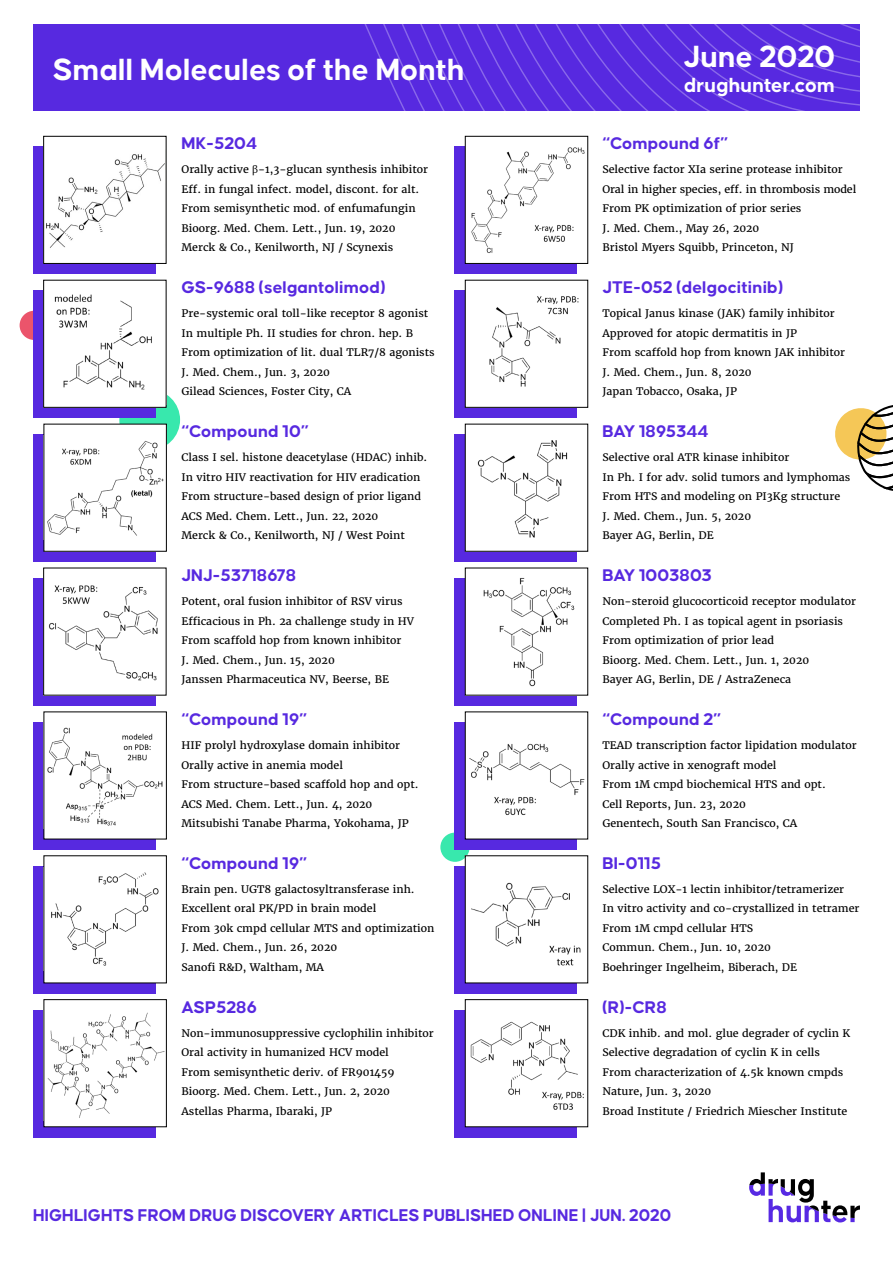
<style>
.page{position:relative;width:893px;height:1263px;background:#fff}
.page>*{position:absolute;margin:0;border:0;box-sizing:border-box;transform-origin:0 0}
.t1{font:700 32.7px "Causten";color:#fff}
.t2{font:700 21.75px "Causten";color:#fff}
.t3{font:700 18.15px "Causten";color:#5729e0}
.t4{font:700 18px "Causten";color:#5729e0;scale:1.04 1}
.t5{font:10.35px/19.5px "Merriweather";color:#000;scale:1.04 1}
.s1{font-family:"Charter";font-size:10.5px}
</style>
<div class="page">
<svg style="left:33px;top:24px;width:827px;height:87px;background:#592ce0"></svg>
<svg style="left:835px;top:405px;width:58px;height:86px"></svg>
<svg style="left:119px;top:389px;width:61px;height:61px"></svg>
<div style="left:20px;top:311px;width:29px;height:29px;background:#eb546b;border-radius:50%"></div>
<div style="left:440px;top:833px;width:30px;height:29px;background:#38e8ad;border-radius:50%"></div>
<div style="left:33px;top:147px;width:123px;height:127px;background:#5729e0"></div>
<div style="left:44px;top:136px;width:122px;height:127px;background:#fff"></div>
<img style="left:46px;top:154px;width:118px;height:94px">
<div style="left:43px;top:136px;width:123px;height:128px;border:1px solid #000"></div>
<div style="left:454px;top:147px;width:123px;height:127px;background:#5729e0"></div>
<div style="left:465px;top:136px;width:123px;height:127px;background:#fff"></div>
<img style="left:471px;top:147px;width:114px;height:106px">
<div style="left:465px;top:136px;width:123px;height:128px;border:1px solid #000"></div>
<svg style="left:33px;top:290px;width:123px;height:128px;background:#6845d3"></svg>
<img style="left:45px;top:290px;width:119px;height:114px">
<div style="left:454px;top:290px;width:123px;height:128px;background:#5729e0"></div>
<div style="left:465px;top:280px;width:123px;height:127px;background:#fff"></div>
<img style="left:489px;top:296px;width:90px;height:91px">
<div style="left:33px;top:434px;width:123px;height:128px;background:#5729e0"></div>
<div style="left:44px;top:424px;width:122px;height:127px;background:#fff"></div>
<img style="left:47px;top:441px;width:117px;height:95px">
<div style="left:454px;top:434px;width:123px;height:128px;background:#5729e0"></div>
<div style="left:465px;top:424px;width:123px;height:127px;background:#fff"></div>
<img style="left:477px;top:440px;width:91px;height:98px">
<div style="left:33px;top:578px;width:123px;height:128px;background:#5729e0"></div>
<div style="left:44px;top:568px;width:122px;height:127px;background:#fff"></div>
<img style="left:49px;top:585px;width:109px;height:96px">
<div style="left:454px;top:578px;width:123px;height:128px;background:#5729e0"></div>
<div style="left:465px;top:568px;width:123px;height:127px;background:#fff"></div>
<img style="left:483px;top:578px;width:92px;height:109px">
<div style="left:33px;top:722px;width:123px;height:128px;background:#5729e0"></div>
<div style="left:44px;top:712px;width:122px;height:127px;background:#fff"></div>
<img style="left:47px;top:727px;width:116px;height:99px">
<div style="left:454px;top:722px;width:123px;height:128px;background:#5729e0"></div>
<div style="left:465px;top:712px;width:123px;height:127px;background:#fff"></div>
<img style="left:469px;top:743px;width:116px;height:73px">
<div style="left:33px;top:866px;width:123px;height:127px;background:#5729e0"></div>
<div style="left:44px;top:856px;width:122px;height:127px;background:#fff"></div>
<img style="left:51px;top:872px;width:108px;height:94px">
<div style="left:454px;top:866px;width:123px;height:127px;background:#5729e0"></div>
<div style="left:465px;top:856px;width:123px;height:127px;background:#fff"></div>
<img style="left:471px;top:882px;width:110px;height:84px">
<div style="left:33px;top:1010px;width:123px;height:127px;background:#5729e0"></div>
<div style="left:44px;top:1000px;width:122px;height:127px;background:#fff"></div>
<img style="left:47px;top:1012px;width:118px;height:106px">
<div style="left:44px;top:999px;width:123px;height:128px;border:1px solid #000"></div>
<div style="left:454px;top:1010px;width:123px;height:127px;background:#5729e0"></div>
<div style="left:465px;top:1000px;width:123px;height:127px;background:#fff"></div>
<img style="left:470px;top:1021px;width:114px;height:89px">
<div style="left:465px;top:999px;width:123px;height:128px;border:1px solid #000"></div>
<svg style="left:749px;top:1172px;width:111px;height:50px"></svg>
<h1 class="t1" style="left:53px;top:51px;width:413px">Small Molecules of the Month</h1>
<h3 class="t4" style="left:182px;top:134px;width:74px">MK-5204</h3>
<p class="t5" style="left:182px;top:160px;width:239px">Orally active <span class="s1">β</span>-1,3-glucan synthesis inhibitor Eff. in fungal infect. model, discont. for alt.<br>From semisynthetic mod. of enfumafungin Bioorg. Med. Chem. Lett., Jun. 19, 2020<br>Merck &amp; Co., Kenilworth, NJ / Scynexis</p>
<h3 class="t4" style="left:182px;top:278px;width:198px">GS-9688 (selgantolimod)</h3>
<p class="t5" style="left:182px;top:304px;width:245px">Pre-systemic oral toll-like receptor 8 agonist In multiple Ph. II studies for chron. hep. B From optimization of lit. dual TLR7/8 agonists J. Med. Chem., Jun. 3, 2020<br>Gilead Sciences, Foster City, CA</p>
<h3 class="t4" style="left:181px;top:421px;width:124px">“Compound 10”</h3>
<p class="t5" style="left:181px;top:448px;width:238px">Class I sel. histone deacetylase (HDAC) inhib.<br>In vitro HIV reactivation for HIV eradication From structure-based design of prior ligand ACS Med. Chem. Lett., Jun. 22, 2020<br>Merck &amp; Co., Kenilworth, NJ / West Point</p>
<h3 class="t4" style="left:181px;top:565px;width:112px">JNJ-53718678</h3>
<p class="t5" style="left:181px;top:592px;width:225px">Potent, oral fusion inhibitor of RSV virus Efficacious in Ph. 2a challenge study in HV From scaffold hop from known inhibitor<br>J. Med. Chem., Jun. 15, 2020<br>Janssen Pharmaceutica NV, Beerse, BE</p>
<h3 class="t4" style="left:181px;top:709px;width:122px">“Compound 19”</h3>
<p class="t5" style="left:181px;top:736px;width:229px">HIF prolyl hydroxylase domain inhibitor Orally active in anemia model<br>From structure-based scaffold hop and opt.<br>ACS Med. Chem. Lett., Jun. 4, 2020<br>Mitsubishi Tanabe Pharma, Yokohama, JP</p>
<h3 class="t4" style="left:181px;top:853px;width:122px">“Compound 19”</h3>
<p class="t5" style="left:181px;top:879px;width:245px">Brain pen. UGT8 galactosyltransferase inh.<br>Excellent oral PK/PD in brain model<br>From 30k cmpd cellular MTS and optimization J. Med. Chem., Jun. 26, 2020<br>Sanofi R&amp;D, Waltham, MA</p>
<h3 class="t4" style="left:181px;top:997px;width:74px">ASP5286</h3>
<p class="t5" style="left:181px;top:1023px;width:244px">Non-immunosuppressive cyclophilin inhibitor Oral activity in humanized HCV model<br>From semisynthetic deriv. of FR901459<br>Bioorg. Med. Chem. Lett., Jun. 2, 2020<br>Astellas Pharma, Ibaraki, JP</p>
<h1 class="t1" style="left:683px;top:38px;width:154px">June 2020</h1>
<h2 class="t2" style="left:684px;top:73px;width:152px">drughunter.com</h2>
<h3 class="t4" style="left:602px;top:134px;width:122px">“Compound 6f”</h3>
<p class="t5" style="left:602px;top:160px;width:246px">Selective factor XIa serine protease inhibitor Oral in higher species, eff. in thrombosis model From PK optimization of prior series<br>J. Med. Chem., May 26, 2020<br>Bristol Myers Squibb, Princeton, NJ</p>
<h3 class="t4" style="left:602px;top:278px;width:176px">JTE-052 (delgocitinib)</h3>
<p class="t5" style="left:602px;top:304px;width:235px">Topical Janus kinase (JAK) family inhibitor Approved for atopic dermatitis in JP<br>From scaffold hop from known JAK inhibitor J. Med. Chem., Jun. 8, 2020<br>Japan Tobacco, Osaka, JP</p>
<h3 class="t4" style="left:602px;top:421px;width:104px">BAY 1895344</h3>
<p class="t5" style="left:602px;top:448px;width:240px">Selective oral ATR kinase inhibitor<br>In Ph. I for adv. solid tumors and lymphomas From HTS and modeling on PI3Kg structure J. Med. Chem., Jun. 5, 2020<br>Bayer AG, Berlin, DE</p>
<h3 class="t4" style="left:602px;top:565px;width:107px">BAY 1003803</h3>
<p class="t5" style="left:602px;top:592px;width:245px">Non-steroid glucocorticoid receptor modulator Completed Ph. I as topical agent in psoriasis From optimization of prior lead<br>Bioorg. Med. Chem. Lett., Jun. 1, 2020<br>Bayer AG, Berlin, DE / AstraZeneca</p>
<h3 class="t4" style="left:602px;top:709px;width:115px">“Compound 2”</h3>
<p class="t5" style="left:602px;top:736px;width:246px">TEAD transcription factor lipidation modulator Orally active in xenograft model<br>From 1M cmpd biochemical HTS and opt.<br>Cell Reports, Jun. 23, 2020<br>Genentech, South San Francisco, CA</p>
<h3 class="t4" style="left:602px;top:853px;width:58px">BI-0115</h3>
<p class="t5" style="left:602px;top:879px;width:249px">Selective LOX-1 lectin inhibitor/tetramerizer<br>In vitro activity and co-crystallized in tetramer From 1M cmpd cellular HTS<br>Commun. Chem., Jun. 10, 2020<br>Boehringer Ingelheim, Biberach, DE</p>
<h3 class="t4" style="left:602px;top:997px;width:63px">(R)-CR8</h3>
<p class="t5" style="left:602px;top:1023px;width:240px">CDK inhib. and mol. glue degrader of cyclin K Selective degradation of cyclin K in cells From characterization of 4.5k known cmpds Nature, Jun. 3, 2020<br>Broad Institute / Friedrich Miescher Institute</p>
<h3 class="t3" style="left:33px;top:1205px;width:640px">HIGHLIGHTS FROM DRUG DISCOVERY ARTICLES PUBLISHED ONLINE | JUN. 2020</h3>
</div>
